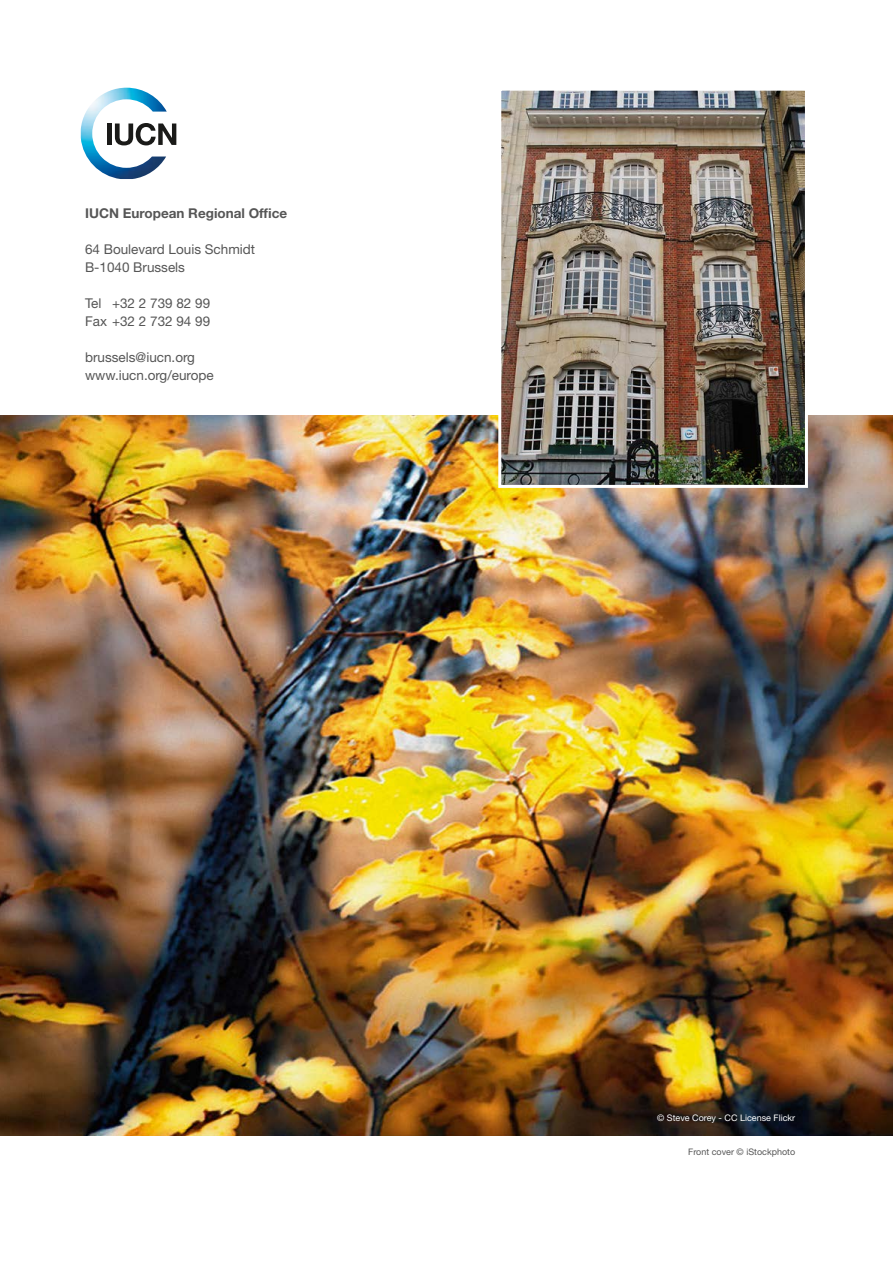
<style>
.page{position:relative;width:893px;height:1263px;background:#fff}
.page>*{position:absolute;margin:0;border:0;box-sizing:border-box;transform-origin:0 0}
.t1{font:13.5px/18px "Helvetica Neue LT Std";color:#565656}
.t2{font:700 13.5px "Helvetica Neue LT Std";color:#565656}
.t3{font:9px "Helvetica Neue LT Std";color:#fff}
.t4{font:9px "Helvetica Neue LT Std";color:#565656}
</style>
<div class="page">
<img style="left:0;top:416px;width:893px;height:720px">
<img style="left:502px;top:92px;width:302px;height:392px">
<div style="left:498px;top:88px;width:310px;height:400px;border:3px solid #fff"></div>
<img style="left:81px;top:88px;width:86px;height:91px">
<hr style="left:107px;top:124px;width:4px;height:21px;background:#1a1a18">
<svg style="left:115px;top:123px;width:61px;height:22px"></svg>
<p class="t2" style="left:85px;top:205px;width:204px">IUCN European Regional Office</p>
<p class="t1" style="left:85px;top:240px;width:172px">64 Boulevard Louis Schmidt<br>B-1040 Brussels</p>
<p class="t1" style="left:85px;top:294px;width:127px">Tel +32 2 739 82 99<br>Fax +32 2 732 94 99</p>
<p class="t1" style="left:85px;top:348px;width:130px">brussels@iucn.org www.iucn.org/europe</p>
<p class="t3" style="left:657px;top:1112px;width:140px">© Steve Corey - CC License Flickr</p>
<p class="t4" style="left:688px;top:1146px;width:108px">Front cover © iStockphoto</p>
</div>
